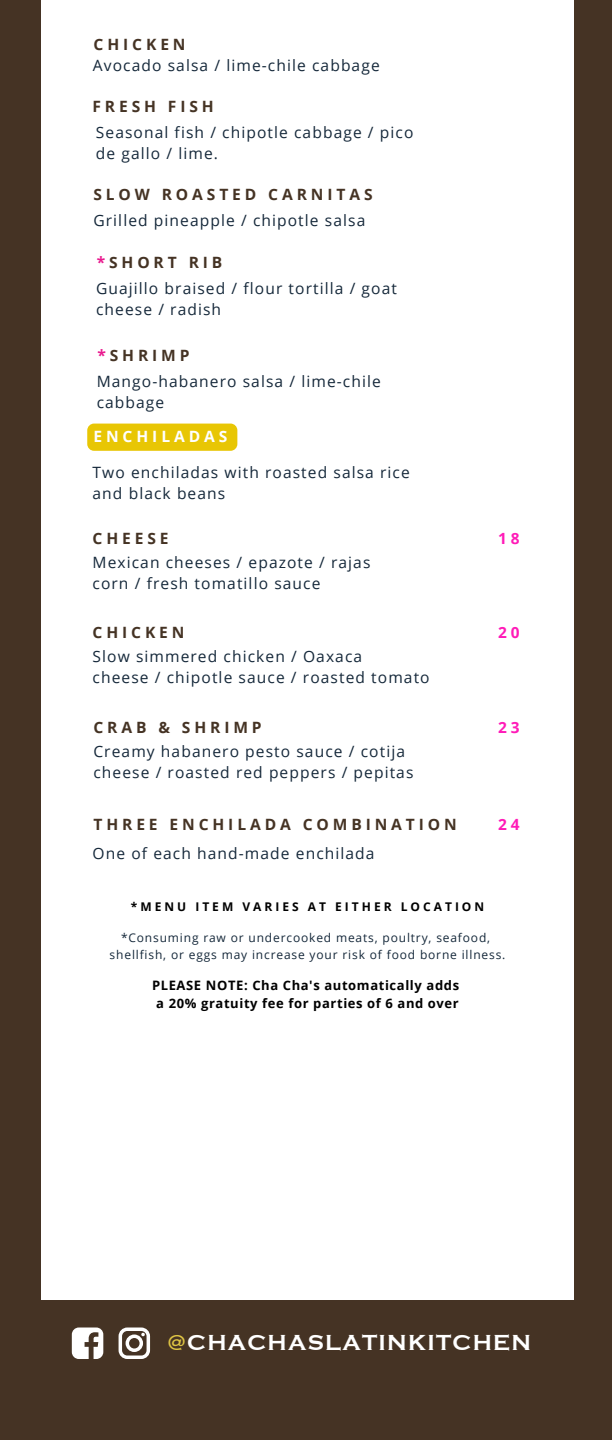
<style>
.page{position:relative;width:612px;height:1440px;background:#453324}
.page>*{position:absolute;margin:0;border:0;box-sizing:border-box;transform-origin:0 0}
.t1{font:700 22.4px "Copperplate";letter-spacing:.06em;color:#fff}
.t2{font:15.6px/21px "Open Sans";letter-spacing:.07em;color:#15283a}
.t3{font:700 15.6px "Open Sans";letter-spacing:.25em;color:#453324}
.t4{font:700 15.6px "Open Sans";letter-spacing:.25em;color:#fff}
.t5{font:700 15.4px "Open Sans";color:#ff1bb8}
.t6{font:700 13px/18px "Open Sans";letter-spacing:.045em;color:#000;text-align:center}
.t7{font:12px/16.5px "Open Sans";letter-spacing:.07em;color:#15283a;text-align:center}
.t8{font:700 12px "Open Sans";letter-spacing:.25em;color:#000}
.s1{color:#e91b8f}
.s2{color:#dec444}
</style>
<div class="page">
<div style="left:41px;top:0;width:533px;height:1300px;background:#fff"></div>
<div style="left:87px;top:424px;width:150px;height:27px;background:#e8c604;border-radius:7px"></div>
<svg style="left:72px;top:1328px;width:31px;height:31px"></svg>
<svg style="left:119px;top:1328px;width:31px;height:31px"></svg>
<p class="t3" style="left:94px;top:33px;width:93px">CHICKEN</p>
<p class="t2" style="left:93px;top:54px;width:288px">Avocado salsa / lime-chile cabbage</p>
<p class="t3" style="left:93px;top:95px;width:123px">FRESH FISH</p>
<p class="t2" style="left:96px;top:121px;width:319px">Seasonal fish / chipotle cabbage / pico de gallo / lime.</p>
<p class="t3" style="left:93px;top:183px;width:281px">SLOW ROASTED CARNITAS</p>
<p class="t2" style="left:93px;top:210px;width:273px">Grilled pineapple / chipotle salsa</p>
<p class="t3" style="left:97px;top:251px;width:127px"><span class="s1">*</span>SHORT RIB</p>
<p class="t2" style="left:96px;top:277px;width:302px">Guajillo braised / flour tortilla / goat cheese / radish</p>
<p class="t3" style="left:97px;top:344px;width:94px"><span class="s1">*</span>SHRIMP</p>
<p class="t2" style="left:97px;top:371px;width:286px">Mango-habanero salsa / lime-chile cabbage</p>
<p class="t4" style="left:93px;top:426px;width:135px">ENCHILADAS</p>
<p class="t2" style="left:93px;top:461px;width:319px">Two enchiladas with roasted salsa rice and black beans</p>
<p class="t3" style="left:93px;top:528px;width:78px">CHEESE</p>
<p class="t2" style="left:93px;top:552px;width:279px">Mexican cheeses / epazote / rajas corn / fresh tomatillo sauce</p>
<p class="t3" style="left:93px;top:622px;width:93px">CHICKEN</p>
<p class="t2" style="left:93px;top:646px;width:339px">Slow simmered chicken / Oaxaca<br>cheese / chipotle sauce / roasted tomato</p>
<p class="t3" style="left:93px;top:716px;width:170px">CRAB &amp; SHRIMP</p>
<p class="t2" style="left:93px;top:741px;width:322px">Creamy habanero pesto sauce / cotija cheese / roasted red peppers / pepitas</p>
<p class="t3" style="left:93px;top:814px;width:365px">THREE ENCHILADA COMBINATION</p>
<p class="t2" style="left:93px;top:842px;width:284px">One of each hand-made enchilada</p>
<p class="t5" style="left:498px;top:528px;width:23px">1 8</p>
<p class="t5" style="left:498px;top:622px;width:23px">2 0</p>
<p class="t5" style="left:498px;top:717px;width:23px">2 3</p>
<p class="t5" style="left:498px;top:814px;width:23px">2 4</p>
<p class="t8" style="left:131px;top:899px;width:355px">*MENU ITEM VARIES AT EITHER LOCATION</p>
<p class="t7" style="left:110px;top:929px;width:397px">*Consuming raw or undercooked meats, poultry, seafood, shellfish, or eggs may increase your risk of food borne illness.</p>
<p class="t6" style="left:152px;top:976px;width:309px">PLEASE NOTE: Cha Cha's automatically adds a 20% gratuity fee for parties of 6 and over</p>
<h1 class="t1" style="left:167px;top:1329px;width:365px"><span class="s2">@</span>CHACHASLATINKITCHEN</h1>
</div>
